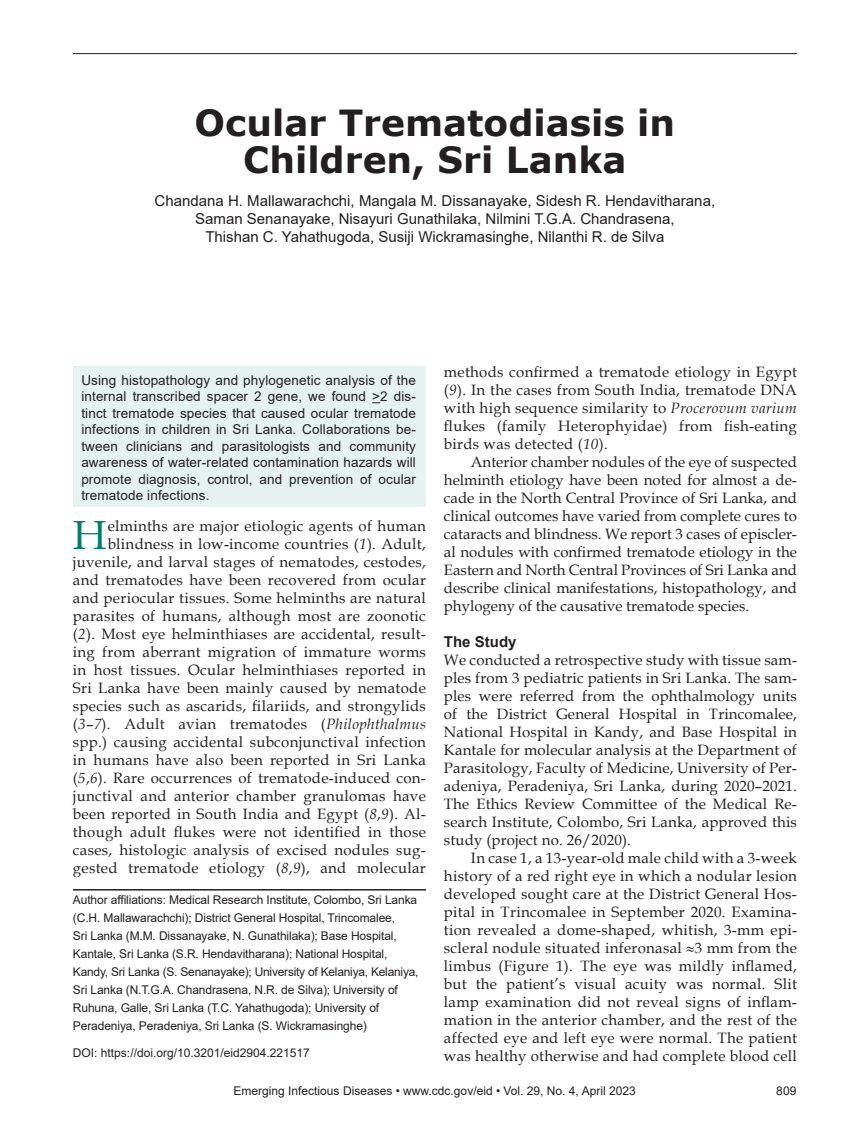
<style>
.page{position:relative;width:851px;height:1134px;background:#fff}
.page>*{position:absolute;margin:0;border:0;box-sizing:border-box;transform-origin:0 0}
.t1{font:40.8px "Book Antiqua";color:#007d70}
.t2{font:700 36px/37.5px "Verdana";color:#231f20;text-align:center}
.t3{font:15px/18px "Book Antiqua";letter-spacing:.02em;color:#231f20;text-align:justify}
.t4{font:15px/18px "Arial";color:#231f20;text-align:center}
.t5{font:700 15px "Arial";color:#231f20}
.t6{font:13.5px/16.5px "Arial";letter-spacing:.01em;color:#231f20;text-align:justify}
.t7{font:12px/18px "Arial";letter-spacing:-.01em;color:#231f20}
.s1{font-style:italic}
</style>
<div class="page">
<hr style="left:73px;top:53px;width:723px;height:1px;background:#231f20">
<hr style="left:73px;top:889px;width:353px;height:2px;background:#231f20">
<div style="left:73px;top:366px;width:353px;height:141px;background:#e6f2f0"></div>
<h2 class="t2" style="left:195px;top:103px;width:482px">Ocular Trematodiasis in<br>Children, Sri Lanka</h2>
<p class="t4" style="left:155px;top:192px;width:562px">Chandana H. Mallawarachchi, Mangala M. Dissanayake, Sidesh R. Hendavitharana,<br>Saman Senanayake, Nisayuri Gunathilaka, Nilmini T.G.A. Chandrasena,<br>Thishan C. Yahathugoda, Susiji Wickramasinghe, Nilanthi R. de Silva</p>
<p class="t6" style="left:81px;top:372px;width:336px">Using histopathology and phylogenetic analysis of the internal transcribed spacer 2 gene, we found &gt;2 dis&shy;tinct trematode species that caused ocular trematode infections in children in Sri Lanka. Collaborations be&shy;tween clinicians and parasitologists and community awareness of water-related contamination hazards will promote diagnosis, control, and prevention of ocular trematode infections.</p>
<p class="t3" style="left:73px;top:516px;width:354px;text-align:right">elminths are major etiologic agents of human blindness in low-income countries (<span class="s1">1</span>). Adult, juvenile, and larval stages of nematodes, cestodes, and trematodes have been recovered from ocular and periocular tissues. Some helminths are natural parasites of humans, although most are zoonotic (<span class="s1">2</span>). Most eye helminthiases are accidental, result&shy;ing from aberrant migration of immature worms in host tissues. Ocular helminthiases reported in Sri Lanka have been mainly caused by nematode species such as ascarids, filariids, and strongylids (<span class="s1">3</span>–<span class="s1">7</span>). Adult avian trematodes (<span class="s1">Philophthalmus </span>spp.) causing accidental subconjunctival infection in humans have also been reported in Sri Lanka (<span class="s1">5</span>,<span class="s1">6</span>). Rare occurrences of trematode-induced con&shy;junctival and anterior chamber granulomas have been reported in South India and Egypt (<span class="s1">8</span>,<span class="s1">9</span>). Al&shy;though adult flukes were not identified in those cases, histologic analysis of excised nodules sug&shy;gested trematode etiology (<span class="s1">8</span>,<span class="s1">9</span>), and molecular</p>
<h1 class="t1" style="left:73px;top:507px;width:35px">H</h1>
<p class="t7" style="left:73px;top:891px;width:347px">Author affiliations: Medical Research Institute, Colombo, Sri Lanka (C.H. Mallawarachchi); District General Hospital, Trincomalee,<br>Sri Lanka (M.M. Dissanayake, N. Gunathilaka); Base Hospital, Kantale, Sri Lanka (S.R. Hendavitharana); National Hospital, Kandy, Sri Lanka (S. Senanayake); University of Kelaniya, Kelaniya, Sri Lanka (N.T.G.A. Chandrasena, N.R. de Silva); University of Ruhuna, Galle, Sri Lanka (T.C. Yahathugoda); University of Peradeniya, Peradeniya, Sri Lanka (S. Wickramasinghe)</p>
<p class="t7" style="left:73px;top:1044px;width:238px">DOI: https://doi.org/10.3201/eid2904.221517</p>
<p class="t3" style="left:444px;top:363px;width:354px">methods confirmed a trematode etiology in Egypt (<span class="s1">9</span>). In the cases from South India, trematode DNA with high sequence similarity to <span class="s1">Procerovum varium </span>flukes (family Heterophyidae) from fish-eating birds was detected (<span class="s1">10</span>).</p>
<p class="t3" style="left:444px;top:453px;width:354px;text-indent:27px">Anterior chamber nodules of the eye of suspected helminth etiology have been noted for almost a de&shy;cade in the North Central Province of Sri Lanka, and clinical outcomes have varied from complete cures to cataracts and blindness. We report 3 cases of episcler&shy;al nodules with confirmed trematode etiology in the Eastern and North Central Provinces of Sri Lanka and describe clinical manifestations, histopathology, and phylogeny of the causative trematode species.</p>
<p class="t5" style="left:444px;top:631px;width:74px">The Study</p>
<p class="t3" style="left:444px;top:651px;width:354px">We conducted a retrospective study with tissue sam&shy;ples from 3 pediatric patients in Sri Lanka. The sam&shy;ples were referred from the ophthalmology units of the District General Hospital in Trincomalee, National Hospital in Kandy, and Base Hospital in Kantale for molecular analysis at the Department of Parasitology, Faculty of Medicine, University of Per&shy;adeniya, Peradeniya, Sri Lanka, during 2020–2021.<br>The Ethics Review Committee of the Medical Re&shy;search Institute, Colombo, Sri Lanka, approved this study (project no. 26/2020).</p>
<p class="t3" style="left:444px;top:849px;width:354px;text-indent:27px">In case 1, a 13-year-old male child with a 3-week history of a red right eye in which a nodular lesion developed sought care at the District General Hos&shy;pital in Trincomalee in September 2020. Examina&shy;tion revealed a dome-shaped, whitish, 3-mm epi&shy;scleral nodule situated inferonasal ≈3 mm from the limbus (Figure 1). The eye was mildly inflamed, but the patient’s visual acuity was normal. Slit lamp examination did not reveal signs of inflam&shy;mation in the anterior chamber, and the rest of the affected eye and left eye were normal. The patient was healthy otherwise and had complete blood cell</p>
<p class="t7" style="left:233px;top:1082px;width:403px">Emerging Infectious Diseases • www.cdc.gov/eid • Vol. 29, No. 4, April 2023</p>
<p class="t7" style="left:776px;top:1082px;width:22px">809</p>
</div>
